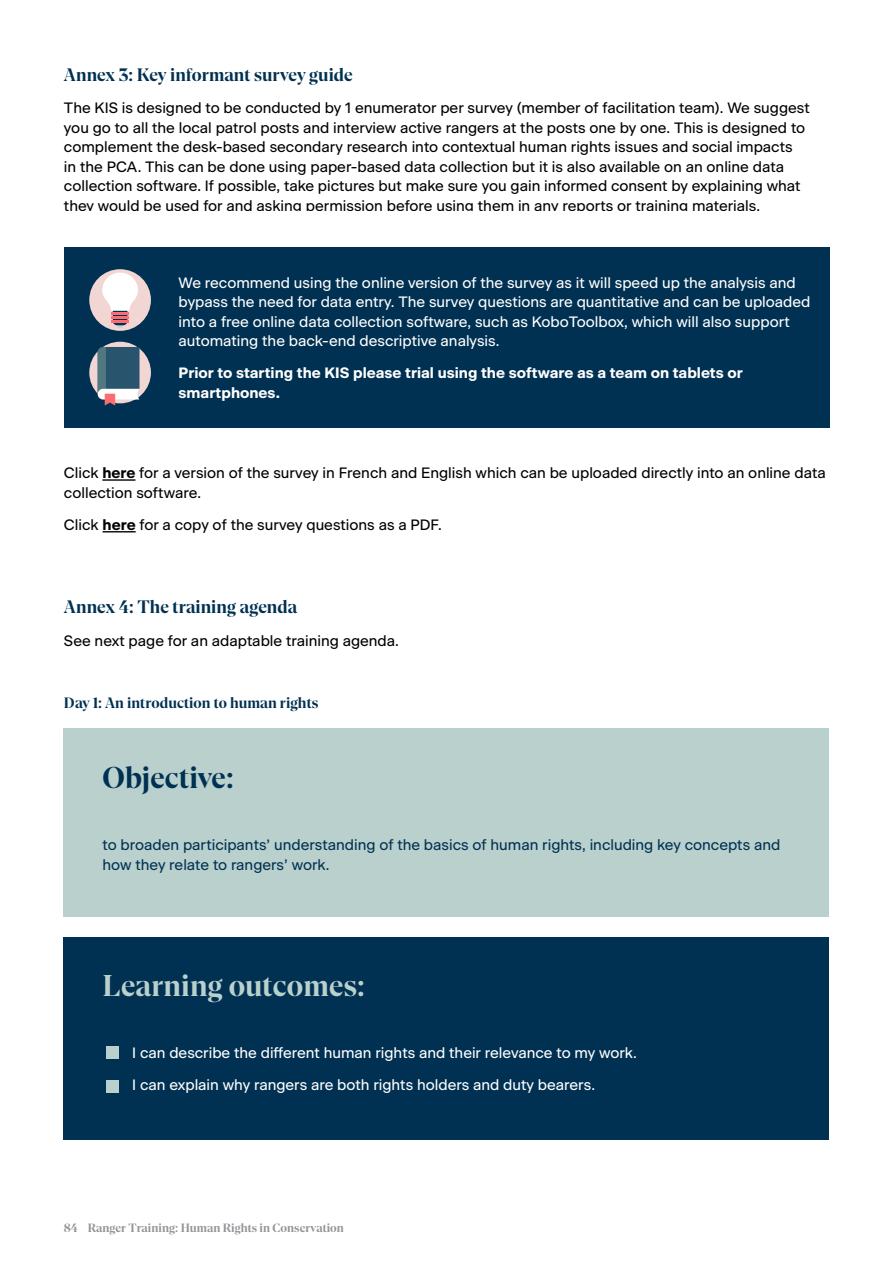
<style>
.page{position:relative;width:893px;height:1263px;background:#fff}
.page>*{position:absolute;margin:0;border:0;box-sizing:border-box;transform-origin:0 0}
.t1{font:700 30px "At Gambit";color:#bad0cd}
.t2{font:700 30px "At Gambit";letter-spacing:.005em;color:#003152}
.t3{font:700 18px "At Gambit";color:#003152}
.t4{font:15px/19.5px "Beausite Classic";color:#000}
.t5{font:15px/19.5px "Beausite Classic";color:#fff}
.t6{font:15px/19.5px "Beausite Classic";color:#003152}
.t7{font:700 15px/19.5px "Beausite Classic";color:#fff}
.t8{font:700 15px "At Gambit";color:#003152}
.t9{font:700 12px "At Gambit";color:#949499}
.s1{font-weight:700}
</style>
<div class="page">
<div style="left:64px;top:247px;width:765px;height:180px;background:#003152"></div>
<div style="left:89px;top:269px;width:62px;height:62px;background:#f2d6d4;border-radius:50%"></div>
<svg style="left:102px;top:273px;width:36px;height:55px"></svg>
<div style="left:89px;top:342px;width:62px;height:61px;background:#f2d6d4;border-radius:50%"></div>
<svg style="left:98px;top:347px;width:42px;height:58px;background:#5c7688"></svg>
<hr style="left:102px;top:479px;width:33px;height:2px;background:#000">
<hr style="left:103px;top:531px;width:33px;height:1px;background:#000">
<div style="left:64px;top:937px;width:765px;height:203px;background:#003152"></div>
<div style="left:64px;top:728px;width:765px;height:188px;background:#bad0cd"></div>
<div style="left:106px;top:1046px;width:13px;height:12px;background:#bad0cd"></div>
<div style="left:106px;top:1080px;width:13px;height:12px;background:#bad0cd"></div>
<p class="t3" style="left:64px;top:63px;width:290px">Annex 3: Key informant survey guide</p>
<p class="t4" style="left:64px;top:97px;width:747px">The KIS is designed to be conducted by 1 enumerator per survey (member of facilitation team). We suggest you go to all the local patrol posts and interview active rangers at the posts one by one. This is designed to complement the desk-based secondary research into contextual human rights issues and social impacts<br>in the PCA. This can be done using paper-based data collection but it is also available on an online data collection software. If possible, take pictures but make sure you gain informed consent by explaining what they would be used for and asking permission before using them in any reports or training materials.</p>
<p class="t5" style="left:179px;top:271px;width:633px">We recommend using the online version of the survey as it will speed up the analysis and bypass the need for data entry. The survey questions are quantitative and can be uploaded into a free online data collection software, such as KoboToolbox, which will also support automating the back-end descriptive analysis.</p>
<p class="t7" style="left:179px;top:362px;width:566px">Prior to starting the KIS please trial using the software as a team on tablets or smartphones.</p>
<p class="t4" style="left:64px;top:462px;width:763px">Click <span class="s1">here</span> for a version of the survey in French and English which can be uploaded directly into an online data collection software.</p>
<p class="t4" style="left:64px;top:514px;width:379px">Click <span class="s1">here</span> for a copy of the survey questions as a PDF.</p>
<p class="t3" style="left:64px;top:596px;width:235px">Annex 4: The training agenda</p>
<p class="t4" style="left:64px;top:629px;width:336px">See next page for an adaptable training agenda.</p>
<p class="t8" style="left:64px;top:693px;width:256px">Day 1: An introduction to human rights</p>
<p class="t2" style="left:103px;top:759px;width:133px">Objective:</p>
<p class="t6" style="left:103px;top:834px;width:679px">to broaden participants’ understanding of the basics of human rights, including key concepts and how they relate to rangers’ work.</p>
<p class="t1" style="left:103px;top:967px;width:264px">Learning outcomes:</p>
<p class="t5" style="left:132px;top:1042px;width:506px">I can describe the different human rights and their relevance to my work.</p>
<p class="t5" style="left:132px;top:1074px;width:464px">I can explain why rangers are both rights holders and duty bearers.</p>
<p class="t9" style="left:64px;top:1220px;width:282px">84 Ranger Training: Human Rights in Conservation</p>
</div>
